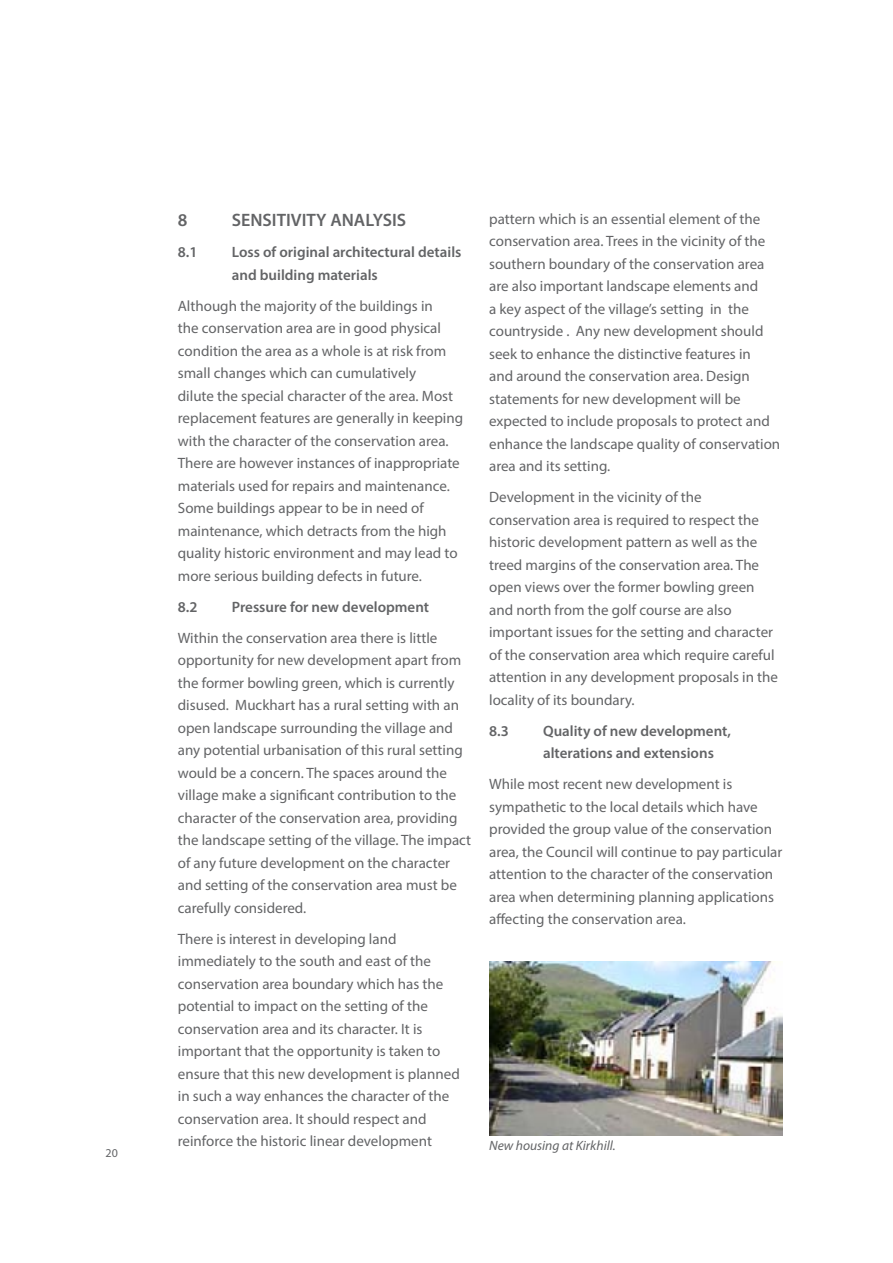
<style>
.page{position:relative;width:893px;height:1263px;background:#fff}
.page>*{position:absolute;margin:0;border:0;box-sizing:border-box;transform-origin:0 0}
.t1{font:600 18px "Myriad Pro";color:#636466}
.t2{font:15px/22.5px "Myriad Pro";color:#636466}
.t3{font:600 15px/22.5px "Myriad Pro";color:#636466}
.t4{font:italic 13.5px "Myriad Pro";color:#636466}
.t5{font:12px "Myriad Pro";color:#636466}
</style>
<div class="page">
<img style="left:489px;top:961px;width:293px;height:174px">
<p class="t5" style="left:106px;top:1145px;width:14px">20</p>
<p class="t1" style="left:178px;top:209px;width:11px">8</p>
<p class="t1" style="left:232px;top:209px;width:176px">SENSITIVITY ANALYSIS</p>
<p class="t3" style="left:178px;top:240px;width:21px">8.1</p>
<p class="t3" style="left:232px;top:240px;width:231px">Loss of original architectural details and building materials</p>
<p class="t2" style="left:178px;top:294px;width:287px">Although the majority of the buildings in<br>the conservation area are in good physical condition the area as a whole is at risk from small changes which can cumulatively<br>dilute the special character of the area. Most replacement features are generally in keeping with the character of the conservation area.<br>There are however instances of inappropriate materials used for repairs and maintenance.<br>Some buildings appear to be in need of maintenance, which detracts from the high quality historic environment and may lead to more serious building defects in future.</p>
<p class="t3" style="left:178px;top:595px;width:21px">8.2</p>
<p class="t3" style="left:232px;top:595px;width:199px">Pressure for new development</p>
<p class="t2" style="left:178px;top:626px;width:295px">Within the conservation area there is little opportunity for new development apart from the former bowling green, which is currently disused. Muckhart has a rural setting with an open landscape surrounding the village and any potential urbanisation of this rural setting would be a concern. The spaces around the village make a significant contribution to the character of the conservation area, providing the landscape setting of the village. The impact of any future development on the character and setting of the conservation area must be carefully considered.</p>
<p class="t2" style="left:178px;top:927px;width:283px">There is interest in developing land immediately to the south and east of the conservation area boundary which has the potential to impact on the setting of the conservation area and its character. It is important that the opportunity is taken to ensure that this new development is planned in such a way enhances the character of the conservation area. It should respect and reinforce the historic linear development</p>
<p class="t2" style="left:489px;top:207px;width:293px">pattern which is an essential element of the conservation area. Trees in the vicinity of the southern boundary of the conservation area are also important landscape elements and<br>a key aspect of the village’s setting in the countryside . Any new development should seek to enhance the distinctive features in<br>and around the conservation area. Design statements for new development will be expected to include proposals to protect and enhance the landscape quality of conservation area and its setting.</p>
<p class="t2" style="left:489px;top:486px;width:290px">Development in the vicinity of the conservation area is required to respect the historic development pattern as well as the treed margins of the conservation area. The open views over the former bowling green and north from the golf course are also important issues for the setting and character of the conservation area which require careful attention in any development proposals in the locality of its boundary.</p>
<p class="t3" style="left:489px;top:719px;width:21px">8.3</p>
<p class="t3" style="left:543px;top:719px;width:189px">Quality of new development, alterations and extensions</p>
<p class="t2" style="left:489px;top:773px;width:295px">While most recent new development is sympathetic to the local details which have provided the group value of the conservation area, the Council will continue to pay particular attention to the character of the conservation area when determining planning applications affecting the conservation area.</p>
<p class="t4" style="left:489px;top:1137px;width:128px">New housing at Kirkhill.</p>
</div>
